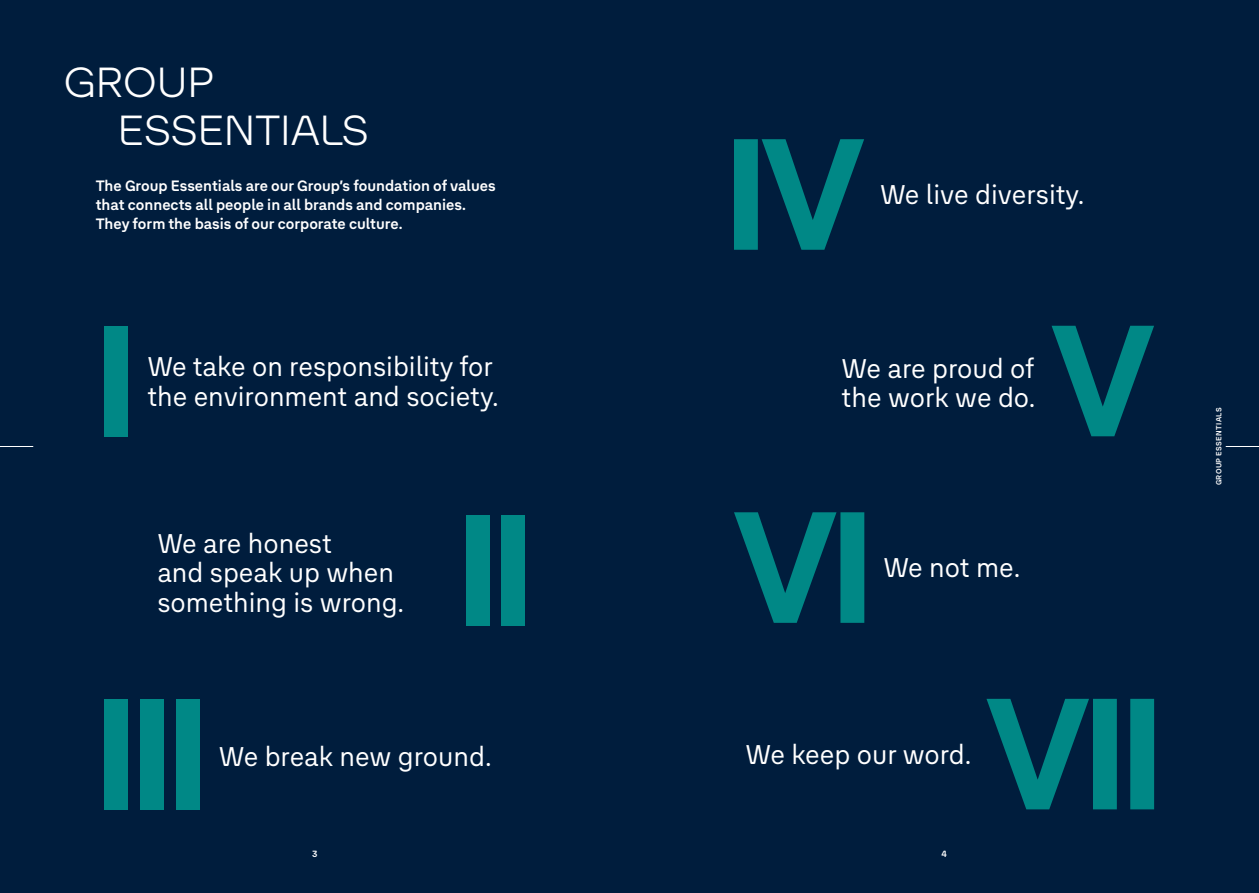
<style>
.page{position:relative;width:1259px;height:893px;background:#fff}
.page>*{position:absolute;margin:0;border:0;box-sizing:border-box;transform-origin:0 0}
.t1{font:300 42px/48px "The Group Head";color:#fff}
.t2{font:27px/29.2px "The Group Text";color:#fff}
.t3{font:700 15px/18.8px "The Group Text";color:#fff}
.t4{font:700 9px "The Group Text";color:#fff}
.t5{font:700 7.5px "The Group Text";letter-spacing:.05em;color:#fff}
</style>
<div class="page">
<div style="left:0;top:0;width:631px;height:893px;background:#001d3d"></div>
<div style="left:627px;top:0;width:632px;height:893px;background:#001d3d"></div>
<hr style="left:0;top:446px;width:33px;height:1px;background:#fff">
<hr style="left:1225px;top:446px;width:34px;height:1px;background:#fff">
<svg style="left:986px;top:699px;width:168px;height:110px"></svg>
<svg style="left:734px;top:512px;width:130px;height:111px"></svg>
<svg style="left:1051px;top:326px;width:103px;height:110px"></svg>
<svg style="left:734px;top:139px;width:130px;height:111px"></svg>
<div style="left:104px;top:699px;width:24px;height:110px;background:#008886"></div>
<div style="left:140px;top:699px;width:24px;height:110px;background:#008886"></div>
<div style="left:176px;top:699px;width:24px;height:110px;background:#008886"></div>
<div style="left:466px;top:515px;width:23px;height:111px;background:#008886"></div>
<div style="left:501px;top:515px;width:23px;height:111px;background:#008886"></div>
<div style="left:104px;top:326px;width:24px;height:110px;background:#008886"></div>
<h1 class="t1" style="left:118px;top:56px;width:252px;text-indent:-54px">GROUP<br>ESSENTIALS</h1>
<p class="t3" style="left:96px;top:176px;width:401px">The Group Essentials are our Group’s foundation of values that connects all people in all brands and companies.<br>They form the basis of our corporate culture.</p>
<p class="t2" style="left:147px;top:350px;width:353px">We take on responsibility for the environment and society.</p>
<p class="t2" style="left:157px;top:527px;width:248px">We are honest<br>and speak up when something is wrong.</p>
<p class="t2" style="left:219px;top:740px;width:274px">We break new ground.</p>
<p class="t2" style="left:880px;top:178px;width:206px">We live diversity.</p>
<p class="t2" style="left:841px;top:352px;width:195px">We are proud of the work we do.</p>
<p class="t2" style="left:883px;top:551px;width:139px">We not me.</p>
<p class="t2" style="left:745px;top:737px;width:227px">We keep our word.</p>
<p class="t4" style="left:312px;top:847px;width:7px">3</p>
<p class="t4" style="left:941px;top:847px;width:7px">4</p>
<p class="t5" style="left:1213px;top:485px;width:79px;rotate:-90deg">GROUP ESSENTIALS</p>
</div>
